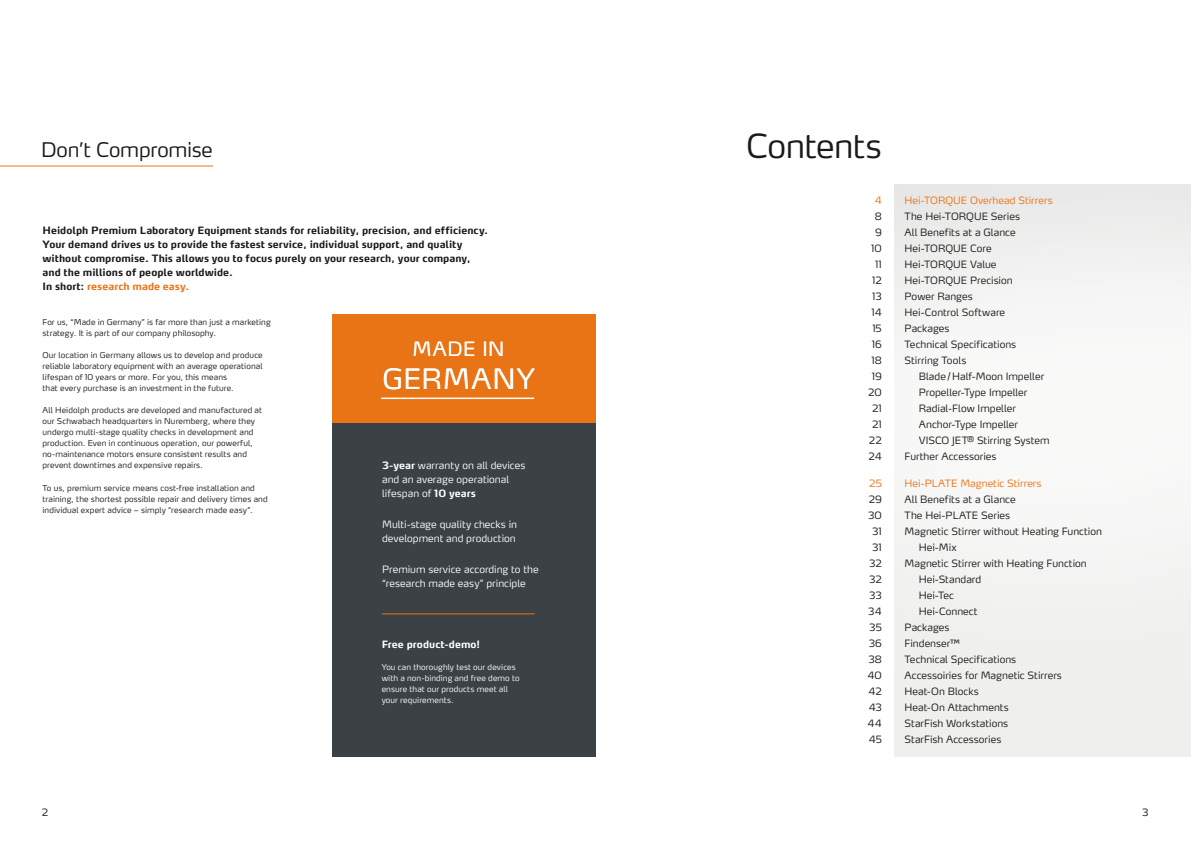
<style>
.page{position:relative;width:1191px;height:842px;background:#fff}
.page>*{position:absolute;margin:0;border:0;box-sizing:border-box;transform-origin:0 0}
.t1{font:300 33px "Max OT";letter-spacing:-.015em;color:#1a1a18}
.t2{font:300 27.7px "Max OT";letter-spacing:.02em;color:#fff}
.t3{font:300 20px "Max OT";letter-spacing:-.01em;color:#1a1a18}
.t4{font:300 19.4px "Max OT";letter-spacing:.035em;color:#fff}
.t5{font:300 10px/16px "Max OT";color:#1a1a18}
.t6{font:700 10px/14px "Max OT";color:#1a1a18}
.t7{font:300 10px/14px "Max OT";color:#fff}
.t8{font:300 10px "Max OT";letter-spacing:.005em;color:#e97416}
.t9{font:700 10px "Max OT";letter-spacing:.005em;color:#fff}
.t10{font:300 8px/11px "Max OT";letter-spacing:.01em;color:#1a1a18}
.t11{font:300 8px/11px "Max OT";letter-spacing:.01em;color:#fff}
.s1{color:#e97416}
.s2{font-weight:700}
</style>
<div class="page">
<div style="left:332px;top:422px;width:263px;height:335px;background:#3b4145"></div>
<div style="left:332px;top:315px;width:263px;height:108px;background:#e97416"></div>
<hr style="left:382px;top:613px;width:152px;height:1px;background:#e97416">
<hr style="left:381px;top:398px;width:153px;height:1px;background:#fff">
<hr style="left:0;top:165px;width:213px;height:1px;background:#e97416">
<h3 class="t3" style="left:41px;top:137px;width:173px">Don’t Compromise</h3>
<p class="t6" style="left:43px;top:224px;width:447px">Heidolph Premium Laboratory Equipment stands for reliability, precision, and efficiency.<br>Your demand drives us to provide the fastest service, individual support, and quality without compromise. This allows you to focus purely on your research, your company, and the millions of people worldwide.<br>In short: <span class="s1">research made easy.</span></p>
<p class="t10" style="left:43px;top:316px;width:230px">For us, “Made in Germany” is far more than just a marketing strategy. It is part of our company philosophy.</p>
<p class="t10" style="left:43px;top:350px;width:222px">Our location in Germany allows us to develop and produce reliable laboratory equipment with an average operational lifespan of 10 years or more. For you, this means<br>that every purchase is an investment in the future.</p>
<p class="t10" style="left:43px;top:405px;width:221px">All Heidolph products are developed and manufactured at our Schwabach headquarters in Nuremberg, where they undergo multi-stage quality checks in development and production. Even in continuous operation, our powerful, no-maintenance motors ensure consistent results and prevent downtimes and expensive repairs.</p>
<p class="t10" style="left:43px;top:482px;width:227px">To us, premium service means cost-free installation and training, the shortest possible repair and delivery times and individual expert advice – simply “research made easy”.</p>
<h3 class="t4" style="left:412px;top:336px;width:93px">MADE IN</h3>
<h2 class="t2" style="left:382px;top:361px;width:153px">GERMANY</h2>
<p class="t7" style="left:382px;top:459px;width:145px"><span class="s2">3-year</span> warranty on all devices and an average operational lifespan of <span class="s2">10 years</span></p>
<p class="t7" style="left:382px;top:518px;width:136px">Multi-stage quality checks in development and production</p>
<p class="t7" style="left:382px;top:563px;width:158px">Premium service according to the “research made easy” principle</p>
<p class="t9" style="left:382px;top:638px;width:100px">Free product-demo!</p>
<p class="t11" style="left:382px;top:662px;width:139px">You can thoroughly test our devices with a non-binding and free demo to ensure that our products meet all your requirements.</p>
<h1 class="t1" style="left:746px;top:124px;width:137px">Contents</h1>
<p class="t8" style="left:874px;top:194px;width:9px">4</p>
<p class="t5" style="left:868px;top:208px;width:15px;text-align:right">8<br>9<br>10<br>11<br>12<br>13<br>14<br>15<br>16<br>18<br>19<br>20<br>21<br>21<br>22<br>24</p>
<p class="t8" style="left:869px;top:477px;width:14px">25</p>
<p class="t5" style="left:867px;top:491px;width:16px;text-align:center">29<br>30<br>31<br>31<br>32<br>32<br>33<br>34<br>35<br>36<br>38<br>40<br>42<br>43<br>44<br>45</p>
<p class="t8" style="left:904px;top:194px;width:150px">Hei-TORQUE Overhead Stirrers</p>
<p class="t5" style="left:904px;top:208px;width:117px">The Hei-TORQUE Series<br>All Benefits at a Glance<br>Hei-TORQUE Core<br>Hei-TORQUE Value<br>Hei-TORQUE Precision<br>Power Ranges<br>Hei-Control Software<br>Packages<br>Technical Specifications<br>Stirring Tools</p>
<p class="t5" style="left:918px;top:368px;width:127px">Blade/Half-Moon Impeller</p>
<p class="t5" style="left:918px;top:384px;width:110px">Propeller-Type Impeller</p>
<p class="t5" style="left:918px;top:400px;width:99px">Radial-Flow Impeller</p>
<p class="t5" style="left:918px;top:416px;width:101px">Anchor-Type Impeller</p>
<p class="t5" style="left:918px;top:432px;width:132px">VISCO JET<sup>®</sup> Stirring System</p>
<p class="t5" style="left:904px;top:448px;width:94px">Further Accessories</p>
<p class="t8" style="left:904px;top:477px;width:139px">Hei-PLATE Magnetic Stirrers</p>
<p class="t5" style="left:904px;top:491px;width:113px">All Benefits at a Glance</p>
<p class="t5" style="left:904px;top:507px;width:107px">The Hei-PLATE Series</p>
<p class="t5" style="left:904px;top:523px;width:199px">Magnetic Stirrer without Heating Function</p>
<p class="t5" style="left:918px;top:539px;width:39px">Hei-Mix</p>
<p class="t5" style="left:904px;top:555px;width:184px">Magnetic Stirrer with Heating Function</p>
<p class="t5" style="left:918px;top:571px;width:64px">Hei-Standard</p>
<p class="t5" style="left:918px;top:587px;width:37px">Hei-Tec</p>
<p class="t5" style="left:918px;top:603px;width:60px">Hei-Connect</p>
<p class="t5" style="left:904px;top:619px;width:47px">Packages</p>
<p class="t5" style="left:904px;top:635px;width:57px">Findenser™</p>
<p class="t5" style="left:904px;top:651px;width:113px">Technical Specifications</p>
<p class="t5" style="left:904px;top:667px;width:159px">Accessoiries for Magnetic Stirrers</p>
<p class="t5" style="left:904px;top:683px;width:76px">Heat-On Blocks</p>
<p class="t5" style="left:904px;top:699px;width:106px">Heat-On Attachments</p>
<p class="t5" style="left:904px;top:715px;width:105px">StarFish Workstations</p>
<p class="t5" style="left:904px;top:731px;width:98px">StarFish Accessories</p>
<p class="t5" style="left:42px;top:804px;width:8px">2</p>
<p class="t5" style="left:1142px;top:804px;width:8px">3</p>
</div>
